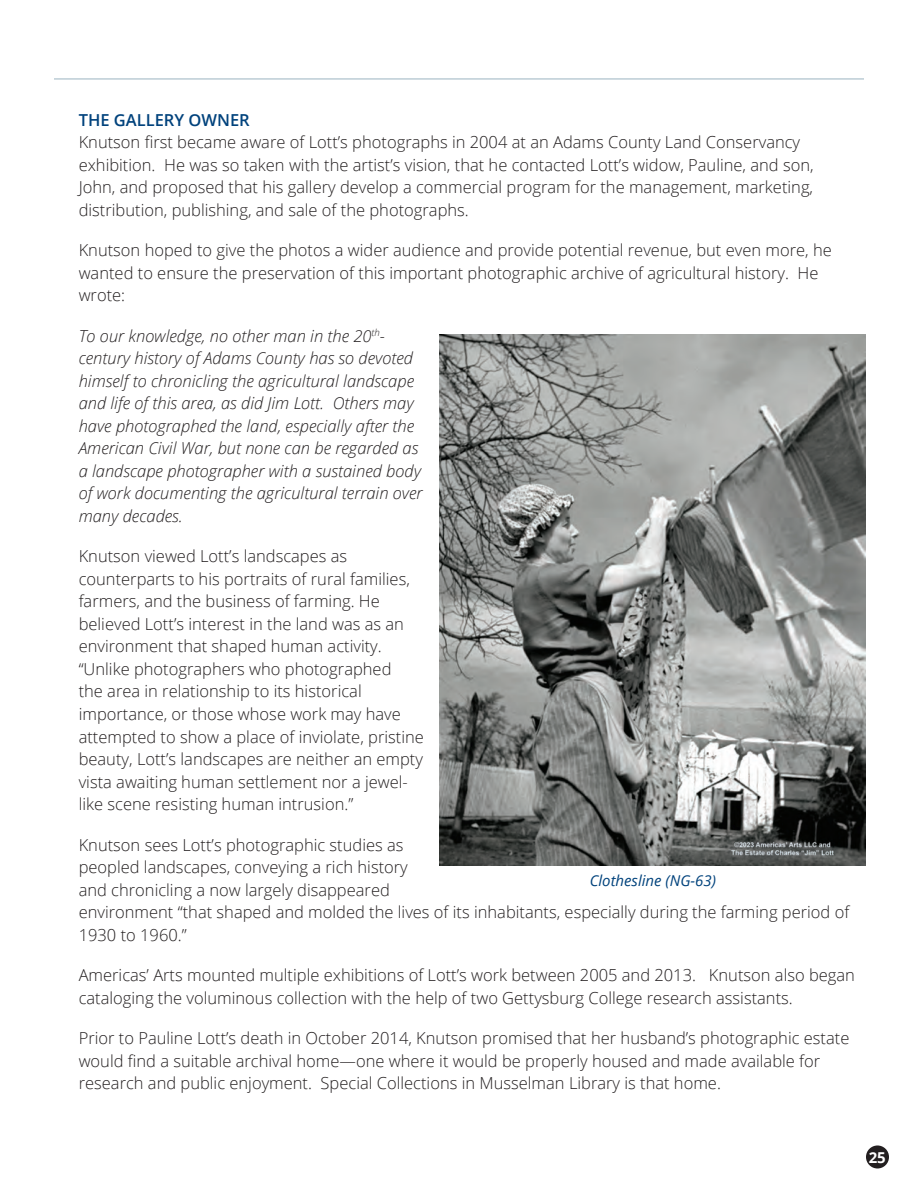
<style>
.page{position:relative;width:918px;height:1188px;background:#fff}
.page>*{position:absolute;margin:0;border:0;box-sizing:border-box;transform-origin:0 0}
.t1{font:300 16.5px/22.5px "Open Sans";color:#231f20}
.t2{font:italic 300 16.5px/22.5px "Open Sans";color:#231f20}
.t3{font:600 16.5px "Open Sans";color:#01427c}
.t4{font:italic 15px "Open Sans";color:#01427c}
.t5{font:700 15px "Open Sans";color:#fff}
</style>
<div class="page">
<div style="left:866px;top:1145px;width:23px;height:23px;background:#231f20;border-radius:50%"></div>
<img style="left:440px;top:335px;width:426px;height:530px">
<hr style="left:54px;top:78px;width:810px;height:2px;background:#bcccd5">
<p class="t3" style="left:79px;top:109px;width:173px">THE GALLERY OWNER</p>
<p class="t1" style="left:79px;top:131px;width:736px">Knutson first became aware of Lott’s photographs in 2004 at an Adams County Land Conservancy exhibition. He was so taken with the artist’s vision, that he contacted Lott’s widow, Pauline, and son, John, and proposed that his gallery develop a commercial program for the management, marketing, distribution, publishing, and sale of the photographs.</p>
<p class="t1" style="left:79px;top:239px;width:755px">Knutson hoped to give the photos a wider audience and provide potential revenue, but even more, he wanted to ensure the preservation of this important photographic archive of agricultural history. He wrote:</p>
<p class="t2" style="left:79px;top:324px;width:346px">To our knowledge, no other man in the 20<sup>th&shy;</sup>century history of Adams County has so devoted himself to chronicling the agricultural landscape and life of this area, as did Jim Lott. Others may have photographed the land, especially after the American Civil War, but none can be regarded as a landscape photographer with a sustained body of work documenting the agricultural terrain over many decades.</p>
<p class="t1" style="left:79px;top:545px;width:347px">Knutson viewed Lott’s landscapes as counterparts to his portraits of rural families, farmers, and the business of farming. He believed Lott’s interest in the land was as an environment that shaped human activity. “Unlike photographers who photographed<br>the area in relationship to its historical importance, or those whose work may have attempted to show a place of inviolate, pristine beauty, Lott’s landscapes are neither an empty vista awaiting human settlement nor a jewel&shy;like scene resisting human intrusion.”</p>
<p class="t1" style="left:79px;top:833px;width:772px">Knutson sees Lott’s photographic studies as<br>peopled landscapes, conveying a rich history<br>and chronicling a now largely disappeared<br>environment “that shaped and molded the lives of its inhabitants, especially during the farming period of 1930 to 1960.”</p>
<p class="t1" style="left:79px;top:963px;width:778px">Americas’ Arts mounted multiple exhibitions of Lott’s work between 2005 and 2013. Knutson also began cataloging the voluminous collection with the help of two Gettysburg College research assistants.</p>
<p class="t1" style="left:79px;top:1026px;width:772px">Prior to Pauline Lott’s death in October 2014, Knutson promised that her husband’s photographic estate would find a suitable archival home—one where it would be properly housed and made available for research and public enjoyment. Special Collections in Musselman Library is that home.</p>
<p class="t4" style="left:590px;top:870px;width:128px">Clothesline (NG-63)</p>
<p class="t5" style="left:869px;top:1147px;width:19px">25</p>
</div>
